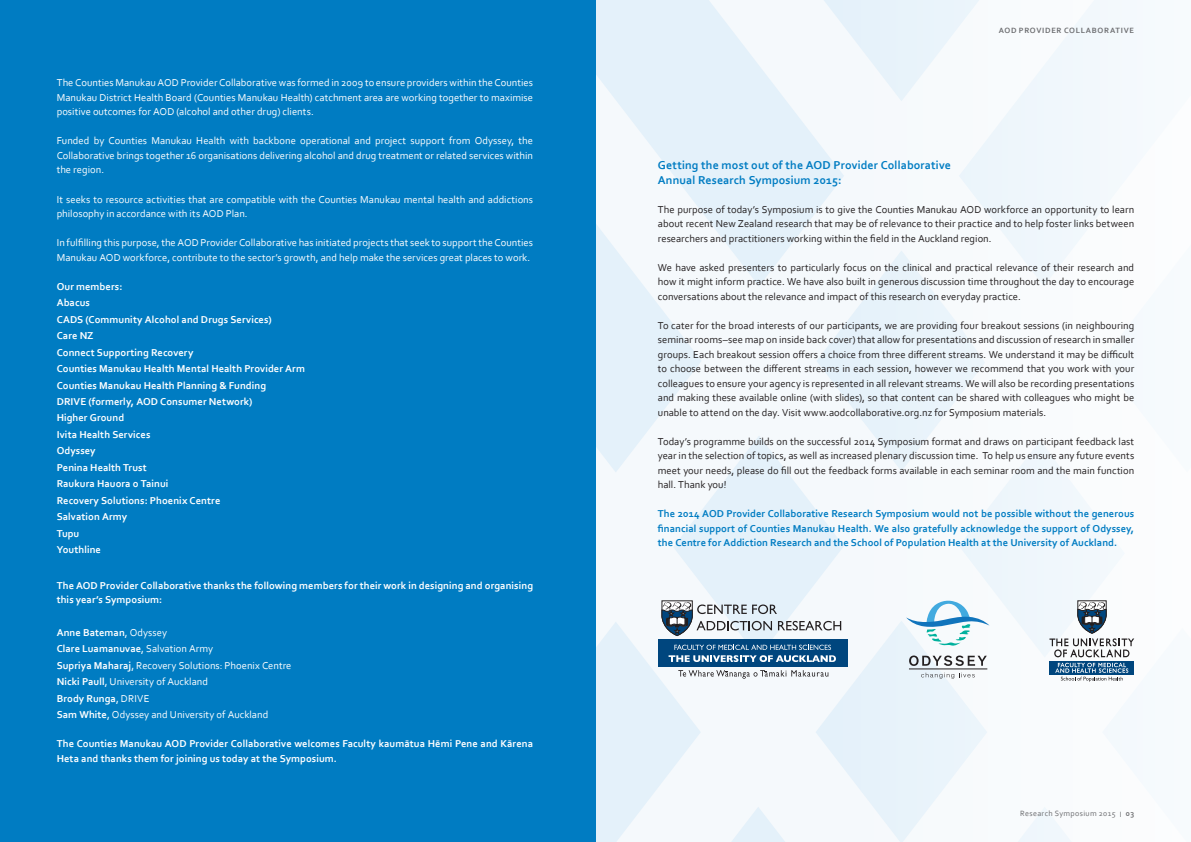
<style>
.page{position:relative;width:1191px;height:842px;background:#fff}
.page>*{position:absolute;margin:0;border:0;box-sizing:border-box;transform-origin:0 0}
.t1{font:700 12px/14.5px "Corbel";letter-spacing:.01em;color:#007cc2}
.t2{font:10.5px/14.5px "Corbel";color:#231f20;text-align:justify}
.t3{font:10.5px/14.5px "Corbel";color:#fff}
.t4{font:700 10.5px/16.5px "Corbel";letter-spacing:.005em;color:#fff}
.t5{font:700 10.5px/14.5px "Corbel";letter-spacing:.005em;color:#007cc2;text-align:justify}
.t6{font:700 8px "Corbel";letter-spacing:.09em;color:#6c6d70}
.t7{font:8px "Corbel";letter-spacing:.04em;color:#6c6d70}
.s1{font-weight:700}
</style>
<div class="page">
<svg style="left:595px;top:0;width:542px;height:842px;fill:#f5f9fc"></svg>
<div style="left:0;top:0;width:595px;height:842px;background:#007cc2"></div>
<svg style="left:906px;top:599px;width:83px;height:47px"></svg>
<svg style="left:909px;top:655px;width:77px;height:11px"></svg>
<svg style="left:921px;top:673px;width:54px;height:6px"></svg>
<hr style="left:909px;top:669px;width:78px;height:1px;background:#231f20">
<svg style="left:1049px;top:600px;width:85px;height:57px"></svg>
<svg style="left:1049px;top:661px;width:85px;height:13px"></svg>
<svg style="left:1055px;top:663px;width:73px;height:19px"></svg>
<div style="left:658px;top:640px;width:189px;height:27px;background:#00467e"></div>
<svg style="left:678px;top:670px;width:150px;height:9px"></svg>
<svg style="left:661px;top:600px;width:180px;height:36px"></svg>
<svg style="left:668px;top:645px;width:168px;height:17px"></svg>
<p class="t3" style="left:57px;top:75px;width:478px;text-align:justify">The Counties Manukau AOD Provider Collaborative was formed in 2009 to ensure providers within the Counties Manukau District Health Board (Counties Manukau Health) catchment area are working together to maximise positive outcomes for AOD (alcohol and other drug) clients.</p>
<p class="t3" style="left:57px;top:133px;width:478px;text-align:justify">Funded by Counties Manukau Health with backbone operational and project support from Odyssey, the Collaborative brings together 16 organisations delivering alcohol and drug treatment or related services within the region.</p>
<p class="t3" style="left:57px;top:191px;width:478px">It seeks to resource activities that are compatible with the Counties Manukau mental health and addictions philosophy in accordance with its AOD Plan.</p>
<p class="t3" style="left:57px;top:235px;width:478px">In fulfilling this purpose, the AOD Provider Collaborative has initiated projects that seek to support the Counties<br>Manukau AOD workforce, contribute to the sector’s growth, and help make the services great places to work.</p>
<p class="t4" style="left:57px;top:277px;width:250px">Our members:<br>Abacus<br>CADS (Community Alcohol and Drugs Services)<br>Care NZ<br>Connect Supporting Recovery<br>Counties Manukau Health Mental Health Provider Arm<br>Counties Manukau Health Planning &amp; Funding<br>DRIVE (formerly, AOD Consumer Network)<br>Higher Ground<br>Ivita Health Services<br>Odyssey<br>Penina Health Trust<br>Raukura Hauora o Tainui<br>Recovery Solutions: Phoenix Centre<br>Salvation Army<br>Tupu<br>Youthline</p>
<p class="t4" style="left:57px;top:578px;width:478px;line-height:14.5px">The AOD Provider Collaborative thanks the following members for their work in designing and organising this year’s Symposium:</p>
<p class="t3" style="left:57px;top:624px;width:236px;line-height:16.5px"><span class="s1">Anne Bateman</span>, Odyssey<br><span class="s1">Clare Luamanuvae</span>, Salvation Army<br><span class="s1">Supriya Maharaj</span>, Recovery Solutions: Phoenix Centre <span class="s1">Nicki Paull</span>, University of Auckland<br><span class="s1">Brody Runga</span>, DRIVE<br><span class="s1">Sam White</span>, Odyssey and University of Auckland</p>
<p class="t4" style="left:57px;top:736px;width:478px;line-height:14.5px">The Counties Manukau AOD Provider Collaborative welcomes Faculty kaumātua Hēmi Pene and Kārena<br>Heta and thanks them for joining us today at the Symposium.</p>
<p class="t6" style="left:998px;top:25px;width:137px">AOD PROVIDER COLLABORATIVE</p>
<p class="t1" style="left:658px;top:158px;width:295px">Getting the most out of the AOD Provider Collaborative<br>Annual Research Symposium 2015:</p>
<p class="t2" style="left:658px;top:202px;width:478px">The purpose of today’s Symposium is to give the Counties Manukau AOD workforce an opportunity to learn about recent New Zealand research that may be of relevance to their practice and to help foster links between researchers and practitioners working within the field in the Auckland region.</p>
<p class="t2" style="left:658px;top:260px;width:478px">We have asked presenters to particularly focus on the clinical and practical relevance of their research and how it might inform practice. We have also built in generous discussion time throughout the day to encourage conversations about the relevance and impact of this research on everyday practice.</p>
<p class="t2" style="left:658px;top:318px;width:478px">To cater for the broad interests of our participants, we are providing four breakout sessions (in neighbouring seminar rooms–see map on inside back cover) that allow for presentations and discussion of research in smaller groups. Each breakout session offers a choice from three different streams. We understand it may be difficult to choose between the different streams in each session, however we recommend that you work with your colleagues to ensure your agency is represented in all relevant streams. We will also be recording presentations and making these available online (with slides), so that content can be shared with colleagues who might be unable to attend on the day. Visit www.aodcollaborative.org.nz for Symposium materials.</p>
<p class="t2" style="left:658px;top:434px;width:478px">Today’s programme builds on the successful 2014 Symposium format and draws on participant feedback last year in the selection of topics, as well as increased plenary discussion time. To help us ensure any future events meet your needs, please do fill out the feedback forms available in each seminar room and the main function hall. Thank you!</p>
<p class="t5" style="left:658px;top:506px;width:478px">The 2014 AOD Provider Collaborative Research Symposium would not be possible without the generous financial support of Counties Manukau Health. We also gratefully acknowledge the support of Odyssey, the Centre for Addiction Research and the School of Population Health at the University of Auckland.</p>
<p class="t7" style="left:1020px;top:808px;width:116px">Research Symposium 2015 I <span class="s1">03</span></p>
</div>
